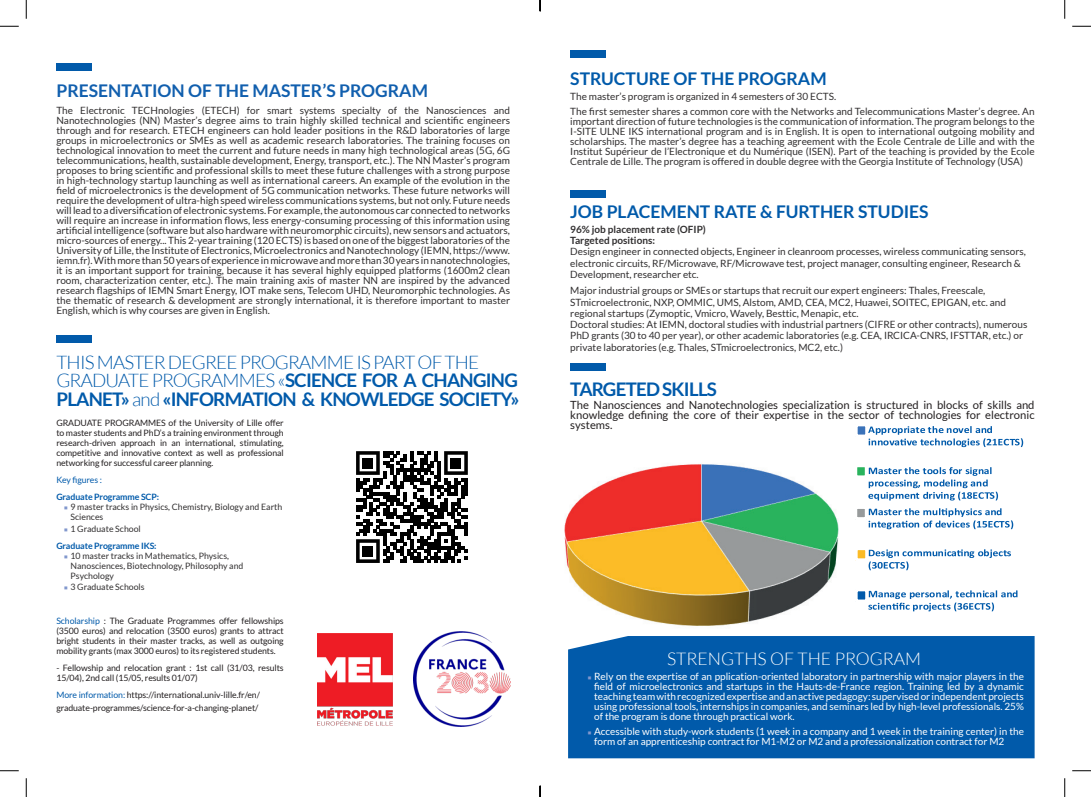
<style>
.page{position:relative;width:1091px;height:797px;background:#fff}
.page>*{position:absolute;margin:0;border:0;box-sizing:border-box;transform-origin:0 0}
.titre_rubrique{font:300 18.75px/18.8px "Lato";letter-spacing:-.04em;color:#015aaa}
.titre_rubrique-2{font:700 18.75px "Lato";letter-spacing:-.04em;color:#015aaa}
.texte{font:700 17.5px "Lato";color:#015aaa}
.titre_rubrique-3{font:700 17.5px "Lato";color:#115fae}
.titre_rubrique_sur_f{font:300 17.5px "Lato";color:#fff}
.texte_-_page_composa{font:11.25px/10px "Lato";color:#231f20;text-align:justify}
.titre_rubrique-4{font:10px/10px "Lato";color:#312f30;text-align:justify}
.texte_avec_puce{font:10px/11.2px "Lato";color:#312f30}
.t1{font:10px/10px "Lato";color:#fff;text-align:justify}
.texte_-_Introduction{font:8.75px/10px "Lato";letter-spacing:-.01em;color:#231f20;text-align:justify}
.t2{font:8.75px/10px "Lato";color:#312f30}
.texte_-_Introduction-2{font:700 8.75px "Lato";letter-spacing:-.01em;color:#015aaa}
.texte_-_Introduction-3{font:8.75px "Lato";letter-spacing:-.01em;color:#015aaa}
.s1{font-weight:700}
.s2{color:#015aaa}
</style>
<div class="page">
<div style="left:570px;top:50px;width:36px;height:7px;background:#015aaa"></div>
<div style="left:568px;top:636px;width:466px;height:122px;background:#015aaa"></div>
<div style="left:570px;top:190px;width:36px;height:7px;background:#015aaa"></div>
<div style="left:56px;top:63px;width:36px;height:7px;background:#015aaa"></div>
<img style="left:564px;top:464px;width:274px;height:162px">
<svg style="left:868px;top:426px;width:155px;height:21px"></svg>
<svg style="left:868px;top:467px;width:130px;height:33px"></svg>
<svg style="left:868px;top:508px;width:145px;height:21px"></svg>
<svg style="left:868px;top:549px;width:143px;height:21px"></svg>
<svg style="left:868px;top:590px;width:149px;height:21px"></svg>
<div style="left:855px;top:589px;width:12px;height:12px;background:#015aaa"></div>
<div style="left:854px;top:588px;width:14px;height:14px;border:3px solid #fff"></div>
<div style="left:854px;top:547px;width:14px;height:14px;background:#fbbb26;border:3px solid #fff"></div>
<div style="left:854px;top:506px;width:13px;height:14px;background:#979a9b;border:3px solid #fff"></div>
<div style="left:854px;top:464px;width:13px;height:14px;background:#29b35d;border:3px solid #fff"></div>
<div style="left:854px;top:423px;width:14px;height:14px;background:#3a72b9;border:3px solid #fff"></div>
<div style="left:56px;top:335px;width:36px;height:8px;background:#015aaa"></div>
<svg style="left:356px;top:451px;width:112px;height:112px"></svg>
<div style="left:363px;top:458px;width:10px;height:10px;background:#000"></div>
<div style="left:451px;top:458px;width:10px;height:10px;background:#000"></div>
<div style="left:363px;top:546px;width:10px;height:10px;background:#000"></div>
<img style="left:317px;top:633px;width:75px;height:92px">
<img style="left:413px;top:631px;width:97px;height:95px">
<div style="left:570px;top:363px;width:36px;height:7px;background:#015aaa"></div>
<svg style="left:0;top:25px;width:19px;height:2px"></svg>
<svg style="left:1072px;top:25px;width:19px;height:2px"></svg>
<svg style="left:0;top:770px;width:19px;height:1px"></svg>
<svg style="left:1072px;top:770px;width:19px;height:1px"></svg>
<svg style="left:25px;top:0;width:2px;height:19px"></svg>
<svg style="left:25px;top:778px;width:2px;height:19px"></svg>
<svg style="left:1064px;top:0;width:1px;height:19px"></svg>
<svg style="left:1064px;top:778px;width:1px;height:19px"></svg>
<svg style="left:539px;top:0;width:2px;height:11px"></svg>
<svg style="left:539px;top:785px;width:2px;height:12px"></svg>
<p class="titre_rubrique-3" style="left:56px;top:81px;width:373px">PRESENTATION OF THE MASTER’S PROGRAM</p>
<p class="titre_rubrique-4" style="left:56px;top:106px;width:455px">The Electronic TECHnologies (ETECH) for smart systems specialty of the Nanosciences and Nanotechnologies (NN) Master’s degree aims to train highly skilled technical and scientific engineers through and for research. ETECH engineers can hold leader positions in the R&amp;D laboratories of large groups in microelectronics or SMEs as well as academic research laboratories. The training focuses on technological innovation to meet the current and future needs in many high technological areas (5G, 6G telecommunications, health, sustainable development, Energy, transport, etc.). The NN Master’s program proposes to bring scientific and professional skills to meet these future challenges with a strong purpose in high-technology startup launching as well as international careers. An example of the evolution in the field of microelectronics is the development of 5G communication networks. These future networks will require the development of ultra-high speed wireless communications systems, but not only. Future needs will lead to a diversification of electronic systems. For example, the autonomous car connected to networks will require an increase in information flows, less energy-consuming processing of this information using artificial intelligence (software but also hardware with neuromorphic circuits), new sensors and actuators, micro-sources of energy... This 2-year training (120 ECTS) is based on one of the biggest laboratories of the University of Lille, the Institute of Electronics, Microelectronics and Nanotechnology (IEMN, https://www. iemn.fr). With more than 50 years of experience in microwave and more than 30 years in nanotechnologies, it is an important support for training, because it has several highly equipped platforms (1600m2 clean room, characterization center, etc.). The main training axis of master NN are inspired by the advanced research flagships of IEMN Smart Energy, IOT make sens, Telecom UHD, Neuromorphic technologies. As the thematic of research &amp; development are strongly international, it is therefore important to master English, which is why courses are given in English.</p>
<p class="titre_rubrique" style="left:56px;top:352px;width:465px">THIS MASTER DEGREE PROGRAMME IS PART OF THE<br>GRADUATE PROGRAMMES «<span class="s1">SCIENCE FOR A CHANGING<br>PLANET»</span> and <span class="s1">«INFORMATION &amp; KNOWLEDGE SOCIETY»</span></p>
<p class="texte_-_Introduction" style="left:56px;top:418px;width:229px">GRADUATE PROGRAMMES of the University of Lille offer to master students and PhD’s a training environment through research-driven approach in an international, stimulating, competitive and innovative context as well as professional networking for successful career planning.</p>
<p class="texte_-_Introduction-3" style="left:56px;top:475px;width:47px">Key figures :</p>
<p class="texte_-_Introduction-2" style="left:56px;top:492px;width:104px">Graduate Programme SCP:</p>
<p class="t2" style="left:71px;top:502px;width:213px">9 master tracks in Physics, Chemistry, Biology and Earth<br>Sciences</p>
<p class="t2" style="left:71px;top:523px;width:72px">1 Graduate School</p>
<p class="texte_-_Introduction-2" style="left:56px;top:540px;width:102px">Graduate Programme IKS:</p>
<p class="t2" style="left:71px;top:550px;width:174px">10 master tracks in Mathematics, Physics,<br>Nanosciences, Biotechnology, Philosophy and<br>Psychology</p>
<p class="t2" style="left:71px;top:581px;width:76px">3 Graduate Schools</p>
<p class="texte_-_Introduction" style="left:56px;top:616px;width:229px"><span class="s2">Scholarship</span> : The Graduate Programmes offer fellowships (3500 euros) and relocation (3500 euros) grants to attract bright students in their master tracks, as well as outgoing mobility grants (max 3000 euros) to its registered students.</p>
<p class="texte_-_Introduction" style="left:56px;top:663px;width:229px">- Fellowship and relocation grant : 1st call (31/03, results<br>15/04), 2nd call (15/05, results 01/07)</p>
<p class="texte_-_Introduction" style="left:56px;top:689px;width:205px;line-height:12.5px"><span class="s2">More information:</span> https://international.univ-lille.fr/en/ graduate-programmes/science-for-a-changing-planet/</p>
<p class="texte" style="left:570px;top:68px;width:258px">STRUCTURE OF THE PROGRAM</p>
<p class="texte_avec_puce" style="left:570px;top:91px;width:267px">The master’s program is organized in 4 semesters of 30 ECTS.</p>
<p class="texte_avec_puce" style="left:570px;top:106px;width:466px;line-height:10px;text-align:justify">The first semester shares a common core with the Networks and Telecommunications Master’s degree. An important direction of future technologies is the communication of information. The program belongs to the I-SITE ULNE IKS international program and is in English. It is open to international outgoing mobility and scholarships. The master’s degree has a teaching agreement with the Ecole Centrale de Lille and with the Institut Supérieur de l’Electronique et du Numérique (ISEN). Part of the teaching is provided by the Ecole Centrale de Lille. The program is offered in double degree with the Georgia Institute of Technology (USA)</p>
<p class="texte" style="left:570px;top:201px;width:360px">JOB PLACEMENT RATE &amp; FURTHER STUDIES</p>
<p class="texte_avec_puce" style="left:570px;top:223px;width:457px"><span class="s1">96% job placement rate (OFIP)<br>Targeted positions:<br></span>Design engineer in connected objects, Engineer in cleanroom processes, wireless communicating sensors, electronic circuits, RF/Microwave, RF/Microwave test, project manager, consulting engineer, Research &amp; Development, researcher etc.</p>
<p class="texte_avec_puce" style="left:570px;top:285px;width:458px">Major industrial groups or SMEs or startups that recruit our expert engineers: Thales, Freescale, STmicroelectronic, NXP, OMMIC, UMS, Alstom, AMD, CEA, MC2, Huawei, SOITEC, EPIGAN, etc. and regional startups (Zymoptic, Vmicro, Wavely, Besttic, Menapic, etc.<br>Doctoral studies: At IEMN, doctoral studies with industrial partners (CIFRE or other contracts), numerous PhD grants (30 to 40 per year), or other academic laboratories (e.g. CEA, IRCICA-CNRS, IFSTTAR, etc.) or private laboratories (e.g. Thales, STmicroelectronics, MC2, etc.)</p>
<p class="titre_rubrique-2" style="left:570px;top:379px;width:148px">TARGETED SKILLS</p>
<p class="texte_-_page_composa" style="left:570px;top:399px;width:466px">The Nanosciences and Nanotechnologies specialization is structured in blocks of skills and knowledge defining the core of their expertise in the sector of technologies for electronic systems.</p>
<p class="titre_rubrique_sur_f" style="left:667px;top:649px;width:255px">STRENGTHS OF THE PROGRAM</p>
<p class="t1" style="left:594px;top:671px;width:431px">Rely on the expertise of an pplication-oriented laboratory in partnership with major players in the field of microelectronics and startups in the Hauts-de-France region. Training led by a dynamic teaching team with recognized expertise and an active pedagogy: supervised or independent projects using professional tools, internships in companies, and seminars led by high-level professionals. 25% of the program is done through practical work.</p>
<p class="t1" style="left:594px;top:726px;width:431px">Accessible with study-work students (1 week in a company and 1 week in the training center) in the form of an apprenticeship contract for M1-M2 or M2 and a professionalization contract for M2</p>
</div>
